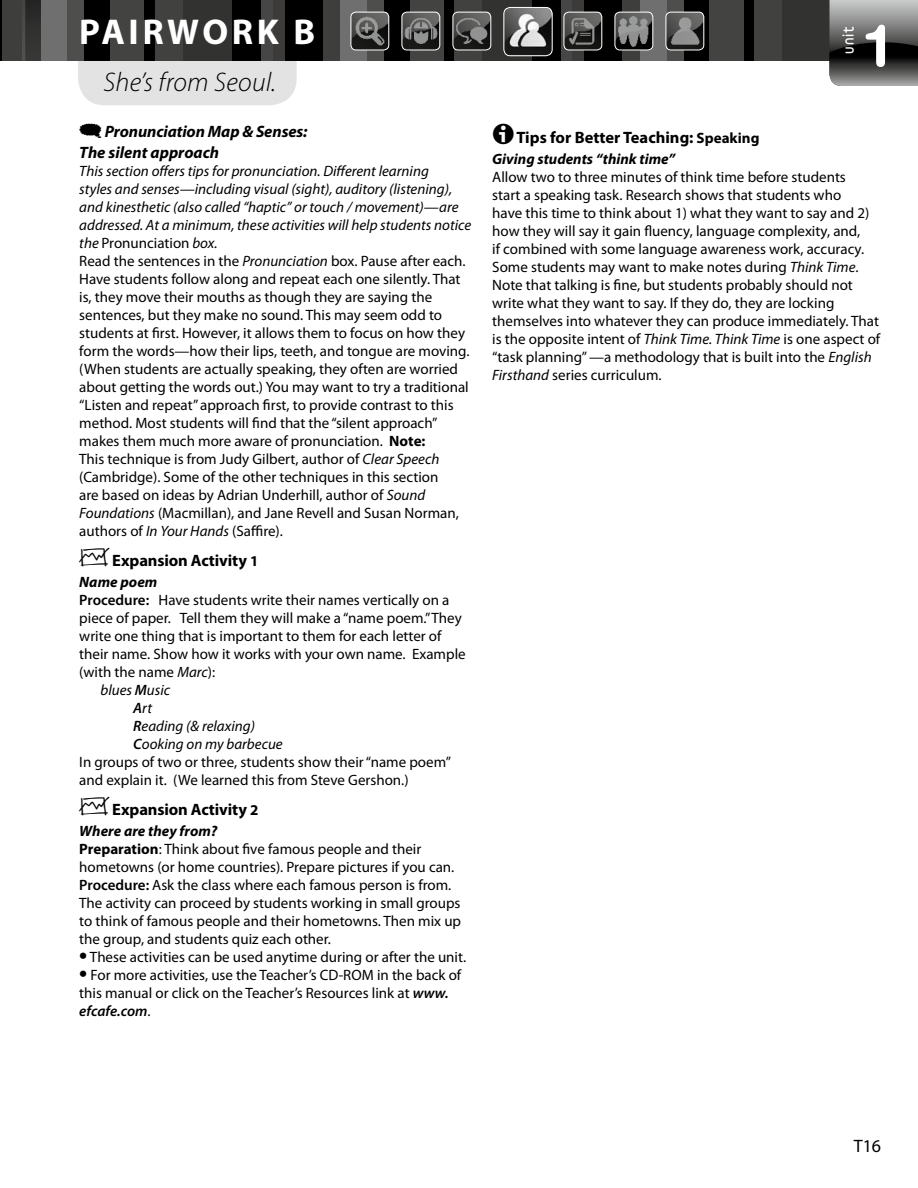
<style>
.page{position:relative;width:918px;height:1188px;background:#fff}
.page>*{position:absolute;margin:0;border:0;box-sizing:border-box;transform-origin:0 0}
.t1{font:700 58.5px "Helvetica Rounded";color:#fff}
.t2{font:700 36px "Myriad Pro";letter-spacing:.1em;color:#fff}
.t3{font:italic 300 27px "Myriad Pro";letter-spacing:.01em;color:#000}
.t4{font:18px "Myriad Pro";color:#000}
.t5{font:700 16.5px "Myriad Pro";letter-spacing:-.005em;color:#000}
.t6{font:italic 700 16.5px/21.3px "Myriad Pro";letter-spacing:-.005em;color:#000}
.t7{font:15px/18px "Myriad Pro";color:#000}
.t8{font:italic 15px "Myriad Pro";color:#000}
.t9{font:italic 700 15px "Myriad Pro";color:#000}
.t10{font:900 13.95px "Variable";color:#fff}
.s1{font-style:italic}
.s2{font-weight:700}
.s3{font-family:"Office Doodles";font-weight:400;font-size:22.5px}
.s4{font-size:15px}
.s5{font-weight:600}
.s6{font-weight:700;font-style:italic}
.s7{font-weight:700;font-size:24px}
.s8{font-weight:600;font-style:italic}
.s9{font-family:"Eclectic Web STF";font-weight:400;font-size:25.5px}
</style>
<div class="page">
<div style="left:78px;top:0;width:219px;height:105px;background:#e3e3e4;border-radius:27px"></div>
<div style="left:258px;top:0;width:18px;height:61px;background:#474646"></div>
<div style="left:41px;top:0;width:32px;height:61px;background:#6f6f6f"></div>
<div style="left:68px;top:0;width:17px;height:61px;background:#4e4e4d"></div>
<div style="left:85px;top:0;width:25px;height:61px;background:#000"></div>
<div style="left:110px;top:0;width:36px;height:61px;background:#434342"></div>
<div style="left:145px;top:0;width:12px;height:61px;background:#000"></div>
<div style="left:155px;top:0;width:30px;height:61px;background:#414140"></div>
<div style="left:183px;top:0;width:52px;height:61px;background:#323231"></div>
<div style="left:232px;top:0;width:29px;height:61px;background:#000"></div>
<div style="left:273px;top:0;width:12px;height:61px;background:#3c3b3a"></div>
<div style="left:285px;top:0;width:38px;height:61px;background:#000"></div>
<div style="left:323px;top:0;width:19px;height:61px;background:#3e3e3d"></div>
<div style="left:557px;top:0;width:19px;height:61px;background:#474646"></div>
<div style="left:341px;top:0;width:32px;height:61px;background:#6f6f6f"></div>
<div style="left:367px;top:0;width:18px;height:61px;background:#4e4e4d"></div>
<div style="left:385px;top:0;width:25px;height:61px;background:#000"></div>
<div style="left:410px;top:0;width:36px;height:61px;background:#434342"></div>
<div style="left:444px;top:0;width:13px;height:61px;background:#000"></div>
<div style="left:455px;top:0;width:30px;height:61px;background:#414140"></div>
<div style="left:483px;top:0;width:51px;height:61px;background:#323231"></div>
<div style="left:532px;top:0;width:29px;height:61px;background:#000"></div>
<div style="left:573px;top:0;width:12px;height:61px;background:#3c3b3a"></div>
<div style="left:585px;top:0;width:38px;height:61px;background:#000"></div>
<div style="left:623px;top:0;width:19px;height:61px;background:#3e3e3d"></div>
<div style="left:640px;top:0;width:32px;height:61px;background:#6f6f6f"></div>
<div style="left:667px;top:0;width:18px;height:61px;background:#4e4e4d"></div>
<div style="left:685px;top:0;width:25px;height:61px;background:#000"></div>
<div style="left:710px;top:0;width:36px;height:61px;background:#434342"></div>
<div style="left:744px;top:0;width:13px;height:61px;background:#000"></div>
<div style="left:755px;top:0;width:30px;height:61px;background:#414140"></div>
<div style="left:782px;top:0;width:52px;height:61px;background:#323231"></div>
<img style="left:351px;top:12px;width:38px;height:38px">
<div style="left:351px;top:12px;width:38px;height:38px;border:1px solid #fff;border-radius:5px"></div>
<img style="left:402px;top:12px;width:38px;height:38px">
<div style="left:402px;top:12px;width:38px;height:38px;border:1px solid #fff;border-radius:5px"></div>
<img style="left:453px;top:12px;width:38px;height:38px">
<div style="left:453px;top:12px;width:38px;height:38px;border:1px solid #fff;border-radius:5px"></div>
<img style="left:564px;top:12px;width:38px;height:38px">
<div style="left:564px;top:12px;width:38px;height:38px;border:1px solid #fff;border-radius:5px"></div>
<img style="left:615px;top:12px;width:38px;height:38px">
<div style="left:615px;top:12px;width:38px;height:38px;border:1px solid #fff;border-radius:5px"></div>
<img style="left:666px;top:12px;width:38px;height:38px">
<div style="left:666px;top:12px;width:38px;height:38px;border:1px solid #fff;border-radius:5px"></div>
<img style="left:504px;top:7px;width:48px;height:49px">
<div style="left:504px;top:7px;width:48px;height:49px;border:1px solid #fff;border-radius:6px"></div>
<svg style="left:830px;top:0;width:88px;height:86px;background:#656565"></svg>
<svg style="left:22px;top:0;width:3px;height:61px"></svg>
<hr style="left:0;top:0;width:2px;height:61px;background:#000">
<div style="left:2px;top:0;width:20px;height:61px;background:#3e3e3d"></div>
<h2 class="t2" style="left:79px;top:8px;width:238px">PAIRwORK B</h2>
<p class="t10" style="left:839px;top:54px;width:29px;rotate:-90deg">unit</p>
<h1 class="t1" style="left:866px;top:10px;width:25px">1</h1>
<h3 class="t3" style="left:103px;top:67px;width:174px">She’s from Seoul.</h3>
<p class="t6" style="left:79px;top:120px;width:230px;text-indent:26px">Pronunciation Map &amp; Senses:<br>The silent approach</p>
<p class="t7" style="left:79px;top:162px;width:393px"><span class="s1">This section offers tips for pronunciation. Different learning<br>styles and senses—including visual (sight), auditory (listening), and kinesthetic (also called “haptic” or touch / movement)—are addressed. At a minimum, these activities will help students notice the</span> Pronunciation <span class="s1">box.<br></span>Read the sentences in the <span class="s1">Pronunciation</span> box. Pause after each.<br>Have students follow along and repeat each one silently. That is, they move their mouths as though they are saying the sentences, but they make no sound. This may seem odd to students at first. However, it allows them to focus on how they form the words—how their lips, teeth, and tongue are moving. (When students are actually speaking, they often are worried about getting the words out.) You may want to try a traditional “Listen and repeat” approach first, to provide contrast to this method. Most students will find that the “silent approach” makes them much more aware of pronunciation. <span class="s2">Note:<br></span>This technique is from Judy Gilbert, author of <span class="s1">Clear Speech </span>(Cambridge). Some of the other techniques in this section<br>are based on ideas by Adrian Underhill, author of <span class="s1">Sound Foundations</span> (Macmillan), and Jane Revell and Susan Norman, authors of <span class="s1">In Your Hands</span> (Saffire).</p>
<p class="t5" style="left:79px;top:549px;width:181px"><span class="s3">3</span>Expansion Activity <span class="s4">1</span></p>
<p class="t9" style="left:79px;top:572px;width:80px">Name poem</p>
<p class="t7" style="left:79px;top:591px;width:372px"><span class="s5">Procedure:</span> Have students write their names vertically on a</p>
<p class="t7" style="left:79px;top:609px;width:384px">piece of paper. Tell them they will make a “name poem.” They</p>
<p class="t7" style="left:79px;top:627px;width:364px">write one thing that is important to them for each letter of</p>
<p class="t7" style="left:79px;top:645px;width:388px">their name. Show how it works with your own name. Example</p>
<p class="t7" style="left:79px;top:663px;width:137px">(with the name <span class="s1">Marc</span>):</p>
<p class="t8" style="left:101px;top:681px;width:71px">blues <span class="s5">M</span>usic</p>
<p class="t8" style="left:133px;top:699px;width:20px"><span class="s5">A</span>rt</p>
<p class="t8" style="left:133px;top:717px;width:123px"><span class="s5">R</span>eading (&amp; relaxing)</p>
<p class="t8" style="left:133px;top:735px;width:151px"><span class="s5">C</span>ooking on my barbecue</p>
<p class="t7" style="left:79px;top:753px;width:373px">In groups of two or three, students show their “name poem”</p>
<p class="t7" style="left:79px;top:771px;width:331px">and explain it. (We learned this from Steve Gershon.)</p>
<p class="t5" style="left:79px;top:798px;width:181px"><span class="s3">3</span>Expansion Activity <span class="s4">2</span></p>
<p class="t7" style="left:79px;top:822px;width:383px"><span class="s6">Where are they from?<br></span><span class="s2">Preparation</span>: Think about five famous people and their hometowns (or home countries). Prepare pictures if you can.<br><span class="s5">Procedure:</span> Ask the class where each famous person is from.<br>The activity can proceed by students working in small groups to think of famous people and their hometowns. Then mix up the group, and students quiz each other.</p>
<p class="t7" style="left:79px;top:948px;width:388px"><span class="s7">•</span> These activities can be used anytime during or after the unit.</p>
<p class="t7" style="left:79px;top:966px;width:384px"><span class="s7">•</span> For more activities, use the Teacher’s CD-ROM in the back of this manual or click on the Teacher’s Resources link at <span class="s8">www. efcafe.com</span>.</p>
<p class="t5" style="left:492px;top:127px;width:269px"><span class="s9">b</span>Tips for Better Teaching: <span class="s4">Speaking</span></p>
<p class="t9" style="left:492px;top:149px;width:185px">Giving students “think time”</p>
<p class="t7" style="left:492px;top:168px;width:390px">Allow two to three minutes of think time before students<br>start a speaking task. Research shows that students who<br>have this time to think about 1) what they want to say and 2) how they will say it gain fluency, language complexity, and,<br>if combined with some language awareness work, accuracy.<br>Some students may want to make notes during <span class="s1">Think Time</span>.<br>Note that talking is fine, but students probably should not write what they want to say. If they do, they are locking themselves into whatever they can produce immediately. That is the opposite intent of <span class="s1">Think Time. Think Time</span> is one aspect of “task planning” —a methodology that is built into the <span class="s1">English Firsthand</span> series curriculum.</p>
<p class="t4" style="left:854px;top:1135px;width:29px">T16</p>
</div>
